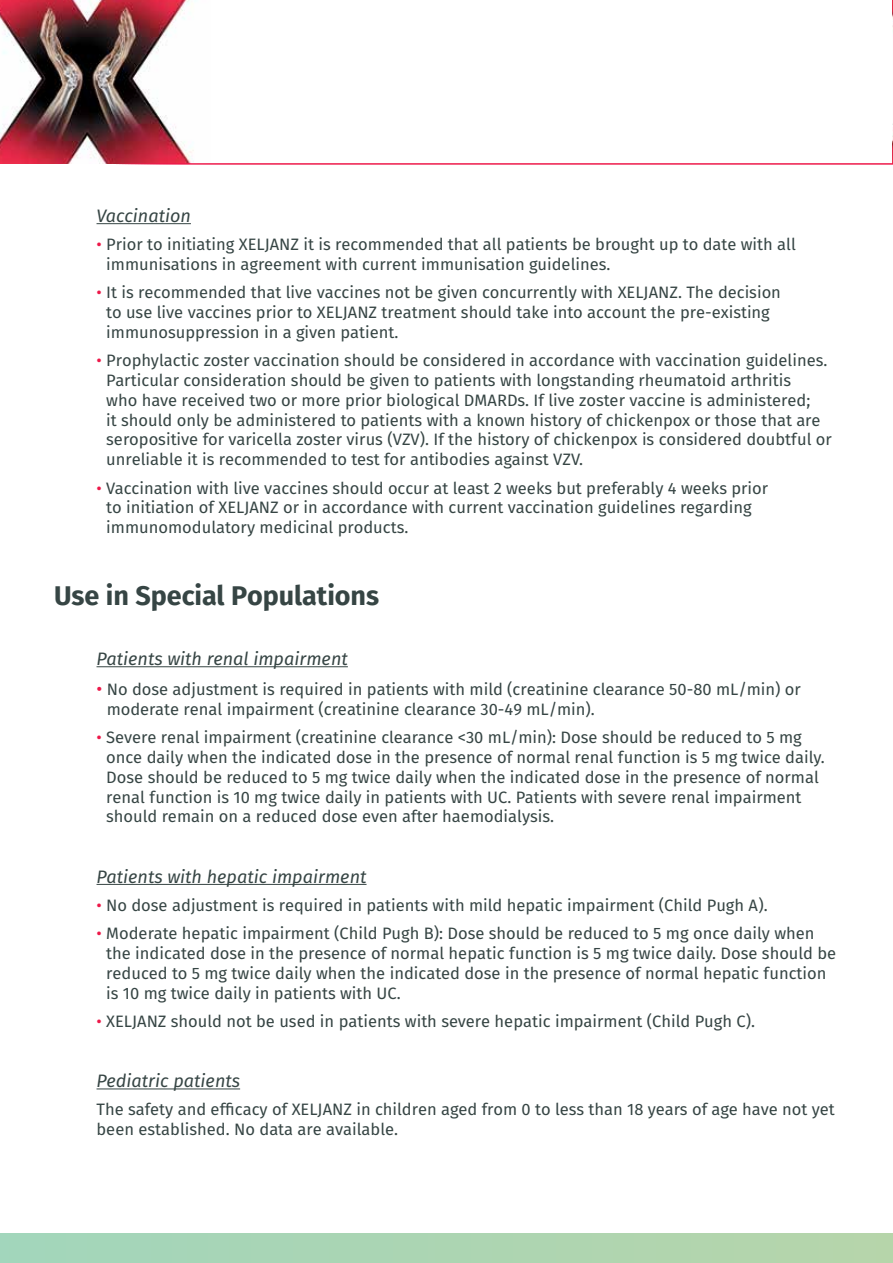
<style>
.page{position:relative;width:893px;height:1263px;background:#fff}
.page>*{position:absolute;margin:0;border:0;box-sizing:border-box;transform-origin:0 0}
.t1{font:700 27px "Fira Sans";letter-spacing:-.005em;color:#364544}
.t2{font:italic 18px "Fira Sans";color:#364544}
.t3{font:16.5px/19.8px "Fira Sans";color:#364544}
.s1{color:#ed1849}
.s2{font-size:18px;color:#ed1849}
</style>
<div class="page">
<svg style="left:0;top:1233px;width:893px;height:30px;background:#abd5b2"></svg>
<img style="left:892px;top:0;width:1px;height:163px">
<img style="left:0;top:0;width:196px;height:164px">
<hr style="left:112px;top:163px;width:781px;height:2px;background:#ed1849">
<hr style="left:97px;top:223px;width:94px;height:1px;background:#364544">
<hr style="left:97px;top:666px;width:251px;height:1px;background:#364544">
<hr style="left:97px;top:884px;width:270px;height:1px;background:#364544">
<hr style="left:97px;top:1088px;width:143px;height:1px;background:#364544">
<p class="t2" style="left:97px;top:203px;width:96px">Vaccination</p>
<p class="t3" style="left:106px;top:234px;width:691px;text-indent:-10px"><span class="s1">•</span> Prior to initiating XELJANZ it is recommended that all patients be brought up to date with all immunisations in agreement with current immunisation guidelines.</p>
<p class="t3" style="left:106px;top:283px;width:676px;text-indent:-10px"><span class="s1">•</span> It is recommended that live vaccines not be given concurrently with XELJANZ. The decision to use live vaccines prior to XELJANZ treatment should take into account the pre-existing immunosuppression in a given patient.</p>
<p class="t3" style="left:106px;top:350px;width:727px;text-indent:-10px"><span class="s1">•</span> Prophylactic zoster vaccination should be considered in accordance with vaccination guidelines.<br>Particular consideration should be given to patients with longstanding rheumatoid arthritis<br>who have received two or more prior biological DMARDs. If live zoster vaccine is administered;<br>it should only be administered to patients with a known history of chickenpox or those that are seropositive for varicella zoster virus (VZV). If the history of chickenpox is considered doubtful or unreliable it is recommended to test for antibodies against VZV.</p>
<p class="t3" style="left:106px;top:478px;width:663px;text-indent:-10px"><span class="s1">•</span> Vaccination with live vaccines should occur at least 2 weeks but preferably 4 weeks prior to initiation of XELJANZ or in accordance with current vaccination guidelines regarding immunomodulatory medicinal products.</p>
<h1 class="t1" style="left:54px;top:576px;width:327px">Use in Special Populations</h1>
<p class="t2" style="left:97px;top:646px;width:253px">Patients with renal impairment</p>
<p class="t3" style="left:107px;top:679px;width:696px;text-indent:-10px"><span class="s2">•</span> No dose adjustment is required in patients with mild (creatinine clearance 50-80 mL/min) or moderate renal impairment (creatinine clearance 30-49 mL/min).</p>
<p class="t3" style="left:106px;top:727px;width:720px;text-indent:-10px"><span class="s1">•</span> Severe renal impairment (creatinine clearance &lt;30 mL/min): Dose should be reduced to 5 mg once daily when the indicated dose in the presence of normal renal function is 5 mg twice daily.<br>Dose should be reduced to 5 mg twice daily when the indicated dose in the presence of normal renal function is 10 mg twice daily in patients with UC. Patients with severe renal impairment should remain on a reduced dose even after haemodialysis.</p>
<p class="t2" style="left:97px;top:864px;width:271px">Patients with hepatic impairment</p>
<p class="t3" style="left:97px;top:895px;width:673px"><span class="s1">•</span> No dose adjustment is required in patients with mild hepatic impairment (Child Pugh A).</p>
<p class="t3" style="left:106px;top:923px;width:732px;text-indent:-10px"><span class="s1">•</span> Moderate hepatic impairment (Child Pugh B): Dose should be reduced to 5 mg once daily when the indicated dose in the presence of normal hepatic function is 5 mg twice daily. Dose should be reduced to 5 mg twice daily when the indicated dose in the presence of normal hepatic function is 10 mg twice daily in patients with UC.</p>
<p class="t3" style="left:97px;top:1011px;width:660px"><span class="s1">•</span> XELJANZ should not be used in patients with severe hepatic impairment (Child Pugh C).</p>
<p class="t2" style="left:97px;top:1068px;width:145px">Pediatric patients</p>
<p class="t3" style="left:97px;top:1100px;width:740px">The safety and efficacy of XELJANZ in children aged from 0 to less than 18 years of age have not yet been established. No data are available.</p>
</div>
